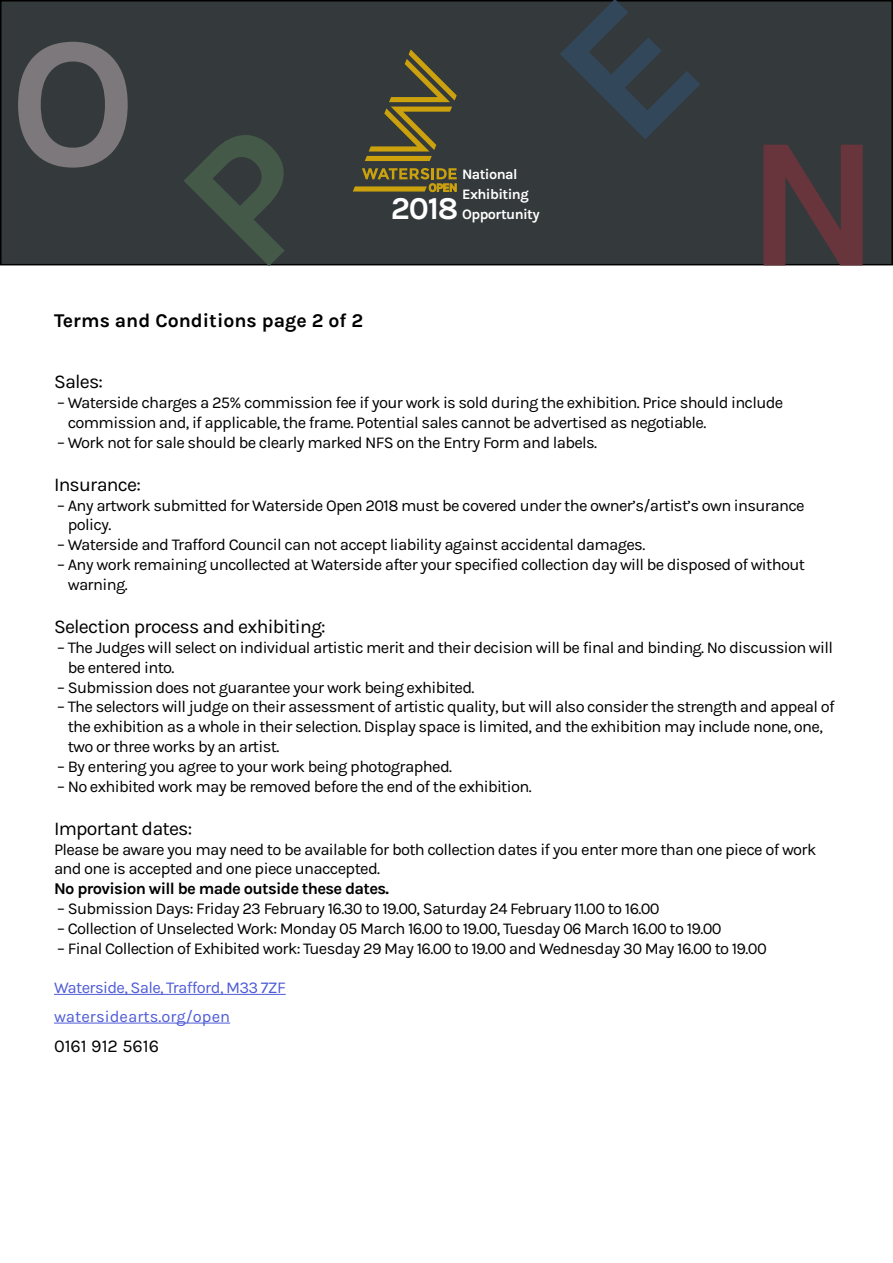
<style>
.page{position:relative;width:893px;height:1263px;background:#fff}
.page>*{position:absolute;margin:0;border:0;box-sizing:border-box;transform-origin:0 0}
.t1{font:700 186.15px "Karla";color:#7c787b}
.t2{font:700 186.15px "Karla";color:#69353c}
.t3{font:19.5px "Karla";letter-spacing:-.04em;color:#000}
.t4{font:700 19.5px "Karla";color:#000}
.t5{font:18px "Karla";color:#000}
.t6{font:16.5px/19.8px "Karla";letter-spacing:-.04em;color:#000}
.t7{font:16.5px/28.7px "Karla";letter-spacing:-.04em;color:#4f5cd6}
.t8{font:700 16.5px "Karla";letter-spacing:-.04em;color:#000}
.t9{font:700 14.55px/20.2px "Karla";letter-spacing:-.04em;color:#fff}
.s1{font-size:31.8px}
</style>
<div class="page">
<div style="left:1px;top:1px;width:891px;height:264px;background:#34393b"></div>
<div style="left:0;top:0;width:893px;height:265px;border:2px solid #000"></div>
<svg style="left:365px;top:49px;width:92px;height:112px"></svg>
<svg style="left:353px;top:168px;width:104px;height:24px"></svg>
<hr style="left:54px;top:994px;width:232px;height:1px;background:#4f5cd6">
<hr style="left:54px;top:1023px;width:176px;height:1px;background:#4f5cd6">
<svg style="left:184px;top:262px;width:146px;height:4px"></svg>
<svg style="left:560px;top:0;width:140px;height:3px"></svg>
<h1 class="t1" style="left:9px;top:-5px;width:129px">O</h1>
<p class="t9" style="left:462px;top:164px;width:68px">National<br>Exhibiting</p>
<p class="t9" style="left:391px;top:204px;width:150px"><span class="s1">2018</span> Opportunity</p>
<p class="t4" style="left:54px;top:309px;width:311px">Terms and Conditions page 2 of 2</p>
<h1 class="t2" style="left:746px;top:95px;width:135px">N</h1>
<p class="t3" style="left:54px;top:371px;width:51px">Sales:</p>
<p class="t6" style="left:68px;top:393px;width:717px;text-indent:-10px">– Waterside charges a 25% commission fee if your work is sold during the exhibition. Price should include commission and, if applicable, the frame. Potential sales cannot be advertised as negotiable.</p>
<p class="t6" style="left:57px;top:432px;width:541px">– Work not for sale should be clearly marked NFS on the Entry Form and labels.</p>
<p class="t3" style="left:54px;top:474px;width:88px">Insurance:</p>
<p class="t6" style="left:68px;top:495px;width:738px;text-indent:-10px">– Any artwork submitted for Waterside Open 2018 must be covered under the owner’s/artist’s own insurance policy.</p>
<p class="t6" style="left:57px;top:535px;width:589px">– Waterside and Trafford Council can not accept liability against accidental damages.</p>
<p class="t6" style="left:68px;top:555px;width:739px;text-indent:-10px">– Any work remaining uncollected at Waterside after your specified collection day will be disposed of without warning.</p>
<p class="t3" style="left:54px;top:616px;width:273px">Selection process and exhibiting:</p>
<p class="t6" style="left:68px;top:638px;width:767px;text-indent:-10px">– The Judges will select on individual artistic merit and their decision will be final and binding. No discussion will be entered into.</p>
<p class="t6" style="left:57px;top:677px;width:419px">– Submission does not guarantee your work being exhibited.</p>
<p class="t6" style="left:68px;top:697px;width:769px;text-indent:-10px">– The selectors will judge on their assessment of artistic quality, but will also consider the strength and appeal of the exhibition as a whole in their selection. Display space is limited, and the exhibition may include none, one, two or three works by an artist.</p>
<p class="t6" style="left:57px;top:756px;width:396px">– By entering you agree to your work being photographed.</p>
<p class="t6" style="left:57px;top:776px;width:476px">– No exhibited work may be removed before the end of the exhibition.</p>
<p class="t3" style="left:54px;top:817px;width:140px">Important dates:</p>
<p class="t6" style="left:54px;top:839px;width:764px">Please be aware you may need to be available for both collection dates if you enter more than one piece of work and one is accepted and one piece unaccepted.</p>
<p class="t8" style="left:54px;top:879px;width:337px">No provision will be made outside these dates.</p>
<p class="t6" style="left:57px;top:899px;width:604px">– Submission Days: Friday 23 February 16.30 to 19.00, Saturday 24 February 11.00 to 16.00</p>
<p class="t6" style="left:57px;top:918px;width:666px">– Collection of Unselected Work: Monday 05 March 16.00 to 19.00, Tuesday 06 March 16.00 to 19.00</p>
<p class="t6" style="left:57px;top:938px;width:711px">– Final Collection of Exhibited work: Tuesday 29 May 16.00 to 19.00 and Wednesday 30 May 16.00 to 19.00</p>
<p class="t7" style="left:54px;top:973px;width:233px">Waterside, Sale, Trafford, M33 7ZF watersidearts.org/open</p>
<p class="t5" style="left:54px;top:1036px;width:107px">0161 912 5616</p>
</div>
